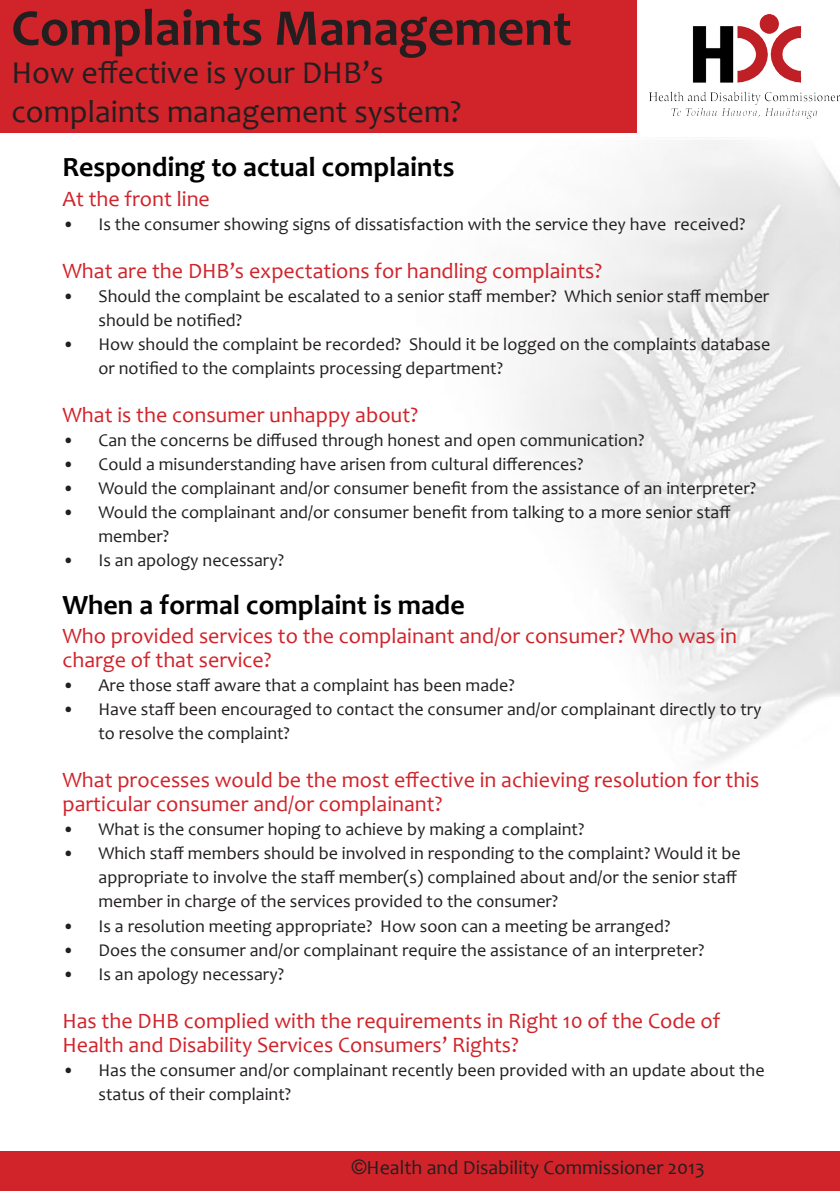
<style>
.page{position:relative;width:840px;height:1191px;background:#fff}
.page>*{position:absolute;margin:0;border:0;box-sizing:border-box;transform-origin:0 0}
.t1{font:700 52px "Candara";color:#231f20}
.t2{font:32px "Candara";color:#231f20}
.t3{font:700 28px "Candara";color:#000}
.t4{font:22px/24px "Candara";color:#d1232a}
.t5{font:20px "Candara";color:#231f20}
.t6{font:18px/24px "Candara";color:#231f20}
.s1{font-family:"Arial"}
</style>
<div class="page">
<div style="left:0;top:0;width:839px;height:132px;background:#d1232a"></div>
<div style="left:0;top:1151px;width:839px;height:40px;background:#d1232a"></div>
<div style="left:636px;top:0;width:203px;height:137px;background:#fff"></div>
<img style="left:520px;top:140px;width:319px;height:624px">
<img style="left:649px;top:14px;width:190px;height:104px">
<p class="t1" style="left:11px;top:-5px;width:561px">Complaints Management</p>
<p class="t2" style="left:11px;top:53px;width:373px">How effective is your DHB’s</p>
<p class="t2" style="left:11px;top:91px;width:451px">complaints management system?</p>
<p class="t3" style="left:62px;top:149px;width:393px">Responding to actual complaints</p>
<p class="t4" style="left:62px;top:186px;width:149px">At the front line</p>
<p class="t6" style="left:62px;top:211px;width:684px">• Is the consumer showing signs of dissatisfaction with the service they have received?</p>
<p class="t4" style="left:62px;top:258px;width:541px">What are the DHB’s expectations for handling complaints?</p>
<p class="t6" style="left:98px;top:283px;width:672px;text-indent:-36px">• Should the complaint be escalated to a senior staff member? Which senior staff member should be notified?</p>
<p class="t6" style="left:98px;top:331px;width:673px;text-indent:-36px">• How should the complaint be recorded? Should it be logged on the complaints database or notified to the complaints processing department?</p>
<p class="t4" style="left:62px;top:402px;width:357px">What is the consumer unhappy about?</p>
<p class="t6" style="left:62px;top:427px;width:583px">• Can the concerns be diffused through honest and open communication?</p>
<p class="t6" style="left:62px;top:451px;width:522px">• Could a misunderstanding have arisen from cultural differences?</p>
<p class="t6" style="left:62px;top:475px;width:694px">• Would the complainant and/or consumer benefit from the assistance of an interpreter?</p>
<p class="t6" style="left:98px;top:499px;width:633px;text-indent:-36px">• Would the complainant and/or consumer benefit from talking to a more senior staff member?</p>
<p class="t6" style="left:62px;top:547px;width:223px">• Is an apology necessary?</p>
<p class="t3" style="left:62px;top:587px;width:403px">When a formal complaint is made</p>
<p class="t4" style="left:62px;top:624px;width:675px">Who provided services to the complainant and/or consumer? Who was in charge of that service?</p>
<p class="t6" style="left:62px;top:673px;width:453px">• Are those staff aware that a complaint has been made?</p>
<p class="t6" style="left:98px;top:697px;width:664px;text-indent:-36px">• Have staff been encouraged to contact the consumer and/or complainant directly to try to resolve the complaint?</p>
<p class="t4" style="left:62px;top:768px;width:698px">What processes would be the most effective in achieving resolution for this particular consumer and/or complainant?</p>
<p class="t6" style="left:62px;top:817px;width:523px">• What is the consumer hoping to achieve by making a complaint?</p>
<p class="t6" style="left:98px;top:841px;width:643px;text-indent:-36px">• Which staff members should be involved in responding to the complaint? Would it be appropriate to involve the staff member(s) complained about and/or the senior staff member in charge of the services provided to the consumer?</p>
<p class="t6" style="left:62px;top:913px;width:609px">• Is a resolution meeting appropriate? How soon can a meeting be arranged?</p>
<p class="t6" style="left:62px;top:937px;width:643px">• Does the consumer and/or complainant require the assistance of an interpreter?</p>
<p class="t6" style="left:62px;top:961px;width:223px">• Is an apology necessary?</p>
<p class="t4" style="left:62px;top:1008px;width:659px">Has the DHB complied with the requirements in Right 10 of the Code of<br>Health and Disability Services Consumers’ Rights?</p>
<p class="t6" style="left:98px;top:1057px;width:667px;text-indent:-36px">• Has the consumer and/or complainant recently been provided with an update about the status of their complaint?</p>
<p class="t5" style="left:351px;top:1155px;width:354px"><span class="s1">©</span>Health and Disability Commissioner 2013</p>
</div>
